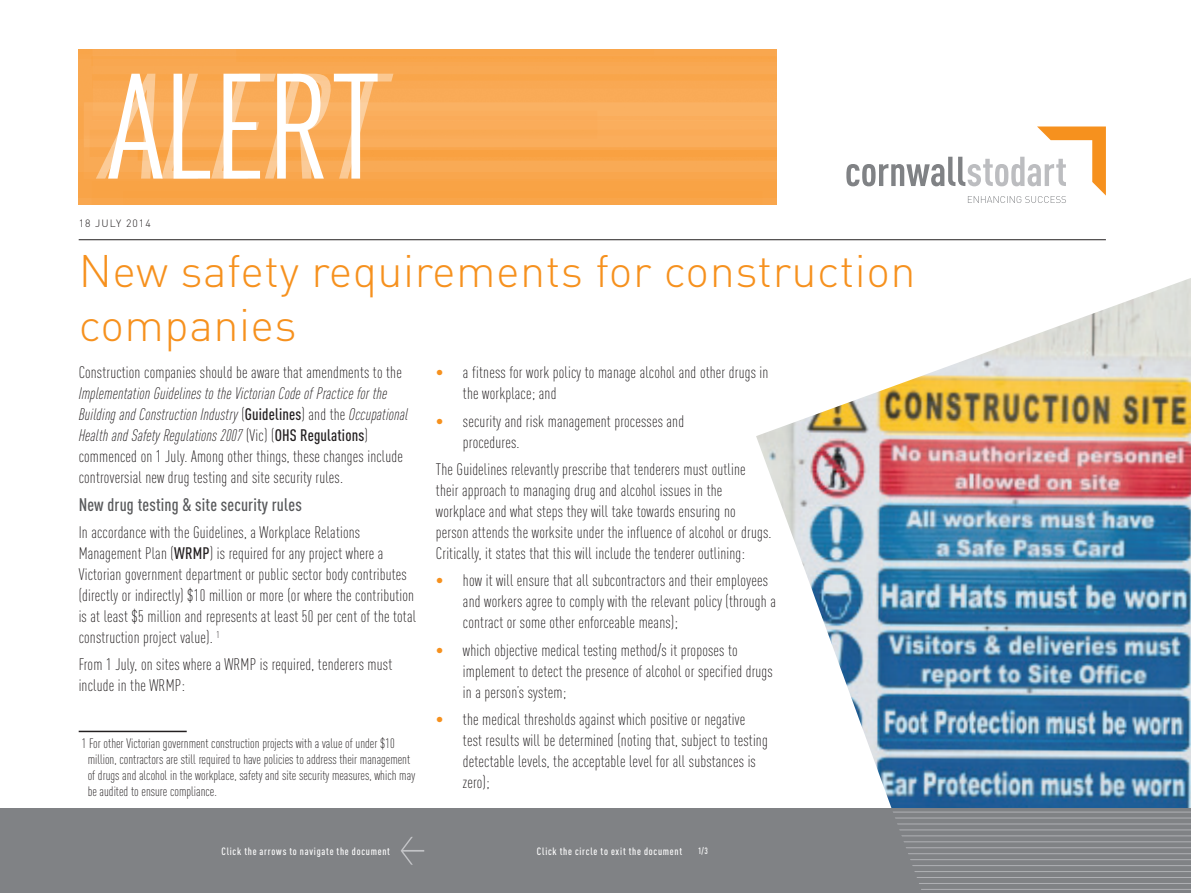
<style>
.page{position:relative;width:1191px;height:893px;background:#fff}
.page>*{position:absolute;margin:0;border:0;box-sizing:border-box;transform-origin:0 0}
.t1{font:300 45px/54px "DIN";letter-spacing:.01em;color:#f6911e}
.t2{font:500 18px "DIN Cond";letter-spacing:.01em;color:#57585a}
.t3{font:300 16.5px/21px "DIN Cond";letter-spacing:.01em;color:#231f20}
.t4{font:italic 300 condensed 16.5px/21px "DINOT";letter-spacing:.01em;color:#231f20}
.t5{font:300 13.5px/16.2px "DIN Cond";color:#231f20}
.t6{font:500 10.5px "DIN Cond";letter-spacing:.07em;color:#fff}
.t7{font:300 10.5px "DIN";letter-spacing:.1em;color:#231f20}
.t8{font:500 9px "DIN Cond";color:#fff}
.s1{font-family:"DIN Cond";font-style:normal;font-stretch:normal}
.s2{font-family:"DIN Cond";font-weight:500;font-style:normal;font-stretch:normal}
.s3{font-weight:500}
.s4{color:#f6911e}
</style>
<div class="page">
<div style="left:0;top:808px;width:1191px;height:85px;background:#808285"></div>
<hr style="left:79px;top:239px;width:1027px;height:1px;background:#231f20">
<hr style="left:79px;top:731px;width:108px;height:1px;background:#231f20">
<img style="left:756px;top:278px;width:435px;height:530px">
<svg style="left:893px;top:811px;width:298px;height:38px"></svg>
<hr style="left:891px;top:812px;width:300px;height:1px;background:#b0b1b5">
<hr style="left:891px;top:817px;width:300px;height:1px;background:#b0b1b5">
<hr style="left:891px;top:823px;width:300px;height:1px;background:#b0b1b5">
<hr style="left:891px;top:829px;width:300px;height:1px;background:#b0b1b5">
<hr style="left:891px;top:835px;width:300px;height:1px;background:#b0b1b5">
<hr style="left:891px;top:841px;width:300px;height:1px;background:#b0b1b5">
<hr style="left:891px;top:847px;width:300px;height:1px;background:#b0b1b5">
<hr style="left:891px;top:853px;width:300px;height:1px;background:#b0b1b5">
<hr style="left:891px;top:859px;width:300px;height:1px;background:#b0b1b5">
<hr style="left:891px;top:865px;width:300px;height:1px;background:#b0b1b5">
<hr style="left:891px;top:871px;width:300px;height:1px;background:#b0b1b5">
<hr style="left:891px;top:877px;width:300px;height:1px;background:#b0b1b5">
<hr style="left:891px;top:883px;width:300px;height:1px;background:#b0b1b5">
<hr style="left:891px;top:889px;width:300px;height:1px;background:#b0b1b5">
<svg style="left:846px;top:126px;width:260px;height:77px"></svg>
<svg style="left:401px;top:837px;width:23px;height:28px"></svg>
<img style="left:79px;top:50px;width:697px;height:155px">
<svg style="left:96px;top:74px;width:297px;height:105px"></svg>
<p class="t7" style="left:79px;top:217px;width:74px">18 JULY 2014</p>
<h1 class="t1" style="left:79px;top:243px;width:838px">New safety requirements for construction companies</h1>
<p class="t3" style="left:79px;top:362px;width:325px">Construction companies should be aware that amendments to the</p>
<p class="t4" style="left:79px;top:383px;width:331px">Implementation Guidelines to the Victorian Code of Practice for the<br>Building and Construction Industry <span class="s1">(</span><span class="s2">Guidelines</span><span class="s1">) and the</span> Occupational<br>Health and Safety Regulations 2007 <span class="s1">(Vic) (</span><span class="s2">OHS Regulations</span><span class="s1">)</span></p>
<p class="t3" style="left:79px;top:446px;width:326px">commenced on 1 July. Among other things, these changes include controversial new drug testing and site security rules.</p>
<p class="t2" style="left:79px;top:494px;width:225px">New drug testing &amp; site security rules</p>
<p class="t3" style="left:79px;top:522px;width:339px">In accordance with the Guidelines, a Workplace Relations Management Plan (<span class="s3">WRMP</span>) is required for any project where a Victorian government department or public sector body contributes (directly or indirectly) $10 million or more (or where the contribution is at least $5 million and represents at least 50 per cent of the total construction project value). <sup>1</sup></p>
<p class="t3" style="left:79px;top:654px;width:315px">From 1 July, on sites where a WRMP is required, tenderers must include in the WRMP:</p>
<p class="t3" style="left:463px;top:362px;width:307px;text-indent:-27px"><span class="s4">•</span> a fitness for work policy to manage alcohol and other drugs in the workplace; and</p>
<p class="t3" style="left:463px;top:410px;width:223px;text-indent:-27px"><span class="s4">•</span> security and risk management processes and procedures.</p>
<p class="t3" style="left:436px;top:459px;width:337px">The Guidelines relevantly prescribe that tenderers must outline their approach to managing drug and alcohol issues in the workplace and what steps they will take towards ensuring no person attends the worksite under the influence of alcohol or drugs.<br>Critically, it states that this will include the tenderer outlining:</p>
<p class="t3" style="left:463px;top:570px;width:314px;text-indent:-27px"><span class="s4">•</span> how it will ensure that all subcontractors and their employees and workers agree to comply with the relevant policy (through a contract or some other enforceable means);</p>
<p class="t3" style="left:463px;top:639px;width:311px;text-indent:-27px"><span class="s4">•</span> which objective medical testing method/s it proposes to implement to detect the presence of alcohol or specified drugs in a person’s system;</p>
<p class="t3" style="left:463px;top:709px;width:306px;text-indent:-27px"><span class="s4">•</span> the medical thresholds against which positive or negative test results will be determined (noting that, subject to testing detectable levels, the acceptable level for all substances is zero);</p>
<p class="t5" style="left:88px;top:735px;width:329px;text-indent:-6px">1 For other Victorian government construction projects with a value of under $10 million, contractors are still required to have policies to address their management of drugs and alcohol in the workplace, safety and site security measures, which may be audited to ensure compliance.</p>
<p class="t6" style="left:221px;top:845px;width:170px">Click the arrows to navigate the document</p>
<p class="t6" style="left:537px;top:845px;width:147px">Click the circle to exit the document</p>
<p class="t8" style="left:698px;top:845px;width:11px">1/3</p>
</div>
